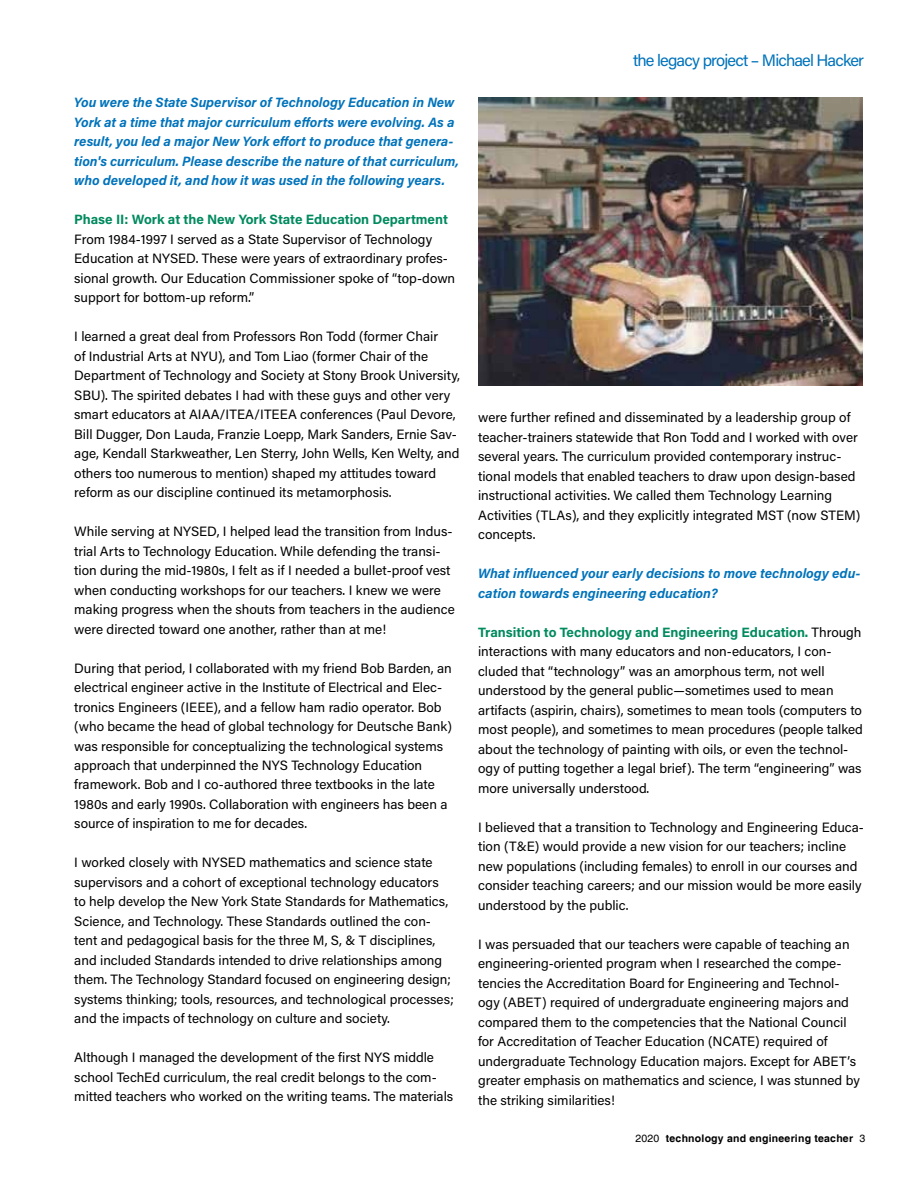
<style>
.page{position:relative;width:918px;height:1188px;background:#fff}
.page>*{position:absolute;margin:0;border:0;box-sizing:border-box;transform-origin:0 0}
.t1{font:16.5px "Acumin Pro";letter-spacing:-.05em;color:#0073bb}
.t2{font:13.5px/19.5px "Acumin Pro";color:#000}
.t3{font:italic 700 13.5px/19.5px "Acumin Pro";color:#0073bb}
.t4{font:700 13.5px "Acumin Pro";letter-spacing:-.005em;color:#008a5e}
.t5{font:700 10.5px "Helvetica";letter-spacing:.02em;color:#000}
.s1{font-weight:700;color:#008a5e}
.s2{font-weight:400}
</style>
<div class="page">
<img style="left:478px;top:97px;width:384px;height:289px">
<p class="t3" style="left:74px;top:92px;width:386px">You were the State Supervisor of Technology Education in New York at a time that major curriculum efforts were evolving. As a result, you led a major New York effort to produce that genera&shy;tion's curriculum. Please describe the nature of that curriculum, who developed it, and how it was used in the following years.</p>
<p class="t4" style="left:74px;top:210px;width:375px">Phase II: Work at the New York State Education Department</p>
<p class="t2" style="left:74px;top:229px;width:382px">From 1984-1997 I served as a State Supervisor of Technology Education at NYSED. These were years of extraordinary profes&shy;sional growth. Our Education Commissioner spoke of “top-down support for bottom-up reform.”</p>
<p class="t2" style="left:74px;top:326px;width:387px">I learned a great deal from Professors Ron Todd (former Chair<br>of Industrial Arts at NYU), and Tom Liao (former Chair of the Department of Technology and Society at Stony Brook University, SBU). The spirited debates I had with these guys and other very smart educators at AIAA/ITEA/ITEEA conferences (Paul Devore, Bill Dugger, Don Lauda, Franzie Loepp, Mark Sanders, Ernie Sav&shy;age, Kendall Starkweather, Len Sterry, John Wells, Ken Welty, and others too numerous to mention) shaped my attitudes toward reform as our discipline continued its metamorphosis.</p>
<p class="t2" style="left:74px;top:521px;width:382px">While serving at NYSED, I helped lead the transition from Indus&shy;trial Arts to Technology Education. While defending the transi&shy;tion during the mid-1980s, I felt as if I needed a bullet-proof vest when conducting workshops for our teachers. I knew we were making progress when the shouts from teachers in the audience were directed toward one another, rather than at me!</p>
<p class="t2" style="left:74px;top:658px;width:379px">During that period, I collaborated with my friend Bob Barden, an electrical engineer active in the Institute of Electrical and Elec&shy;tronics Engineers (IEEE), and a fellow ham radio operator. Bob (who became the head of global technology for Deutsche Bank) was responsible for conceptualizing the technological systems approach that underpinned the NYS Technology Education framework. Bob and I co-authored three textbooks in the late 1980s and early 1990s. Collaboration with engineers has been a source of inspiration to me for decades.</p>
<p class="t2" style="left:74px;top:852px;width:381px">I worked closely with NYSED mathematics and science state supervisors and a cohort of exceptional technology educators<br>to help develop the New York State Standards for Mathematics, Science, and Technology. These Standards outlined the con&shy;tent and pedagogical basis for the three M, S, &amp; T disciplines, and included Standards intended to drive relationships among them. The Technology Standard focused on engineering design; systems thinking; tools, resources, and technological processes; and the impacts of technology on culture and society.</p>
<p class="t2" style="left:74px;top:1047px;width:381px">Although I managed the development of the first NYS middle school TechEd curriculum, the real credit belongs to the com&shy;mitted teachers who worked on the writing teams. The materials</p>
<p class="t1" style="left:633px;top:49px;width:232px">the legacy project – Michael Hacker</p>
<p class="t2" style="left:478px;top:407px;width:384px">were further refined and disseminated by a leadership group of teacher-trainers statewide that Ron Todd and I worked with over several years. The curriculum provided contemporary instruc&shy;tional models that enabled teachers to draw upon design-based instructional activities. We called them Technology Learning Activities (TLAs), and they explicitly integrated MST (now STEM) concepts.</p>
<p class="t3" style="left:478px;top:563px;width:384px">What influenced your early decisions to move technology edu&shy;cation towards engineering education?</p>
<p class="t2" style="left:478px;top:622px;width:386px"><span class="s1">Transition to Technology and Engineering Education.</span> Through interactions with many educators and non-educators, I con&shy;cluded that “technology” was an amorphous term, not well understood by the general public—sometimes used to mean artifacts (aspirin, chairs), sometimes to mean tools (computers to most people), and sometimes to mean procedures (people talked about the technology of painting with oils, or even the technol&shy;ogy of putting together a legal brief). The term “engineering” was more universally understood.</p>
<p class="t2" style="left:478px;top:817px;width:387px">I believed that a transition to Technology and Engineering Educa&shy;tion (T&amp;E) would provide a new vision for our teachers; incline new populations (including females) to enroll in our courses and consider teaching careers; and our mission would be more easily understood by the public.</p>
<p class="t2" style="left:478px;top:934px;width:383px">I was persuaded that our teachers were capable of teaching an engineering-oriented program when I researched the compe&shy;tencies the Accreditation Board for Engineering and Technol&shy;ogy (ABET) required of undergraduate engineering majors and compared them to the competencies that the National Council for Accreditation of Teacher Education (NCATE) required of undergraduate Technology Education majors. Except for ABET’s greater emphasis on mathematics and science, I was stunned by the striking similarities!</p>
<p class="t5" style="left:635px;top:1132px;width:231px"><span class="s2">2020</span> technology and engineering teacher <span class="s2">3</span></p>
</div>
